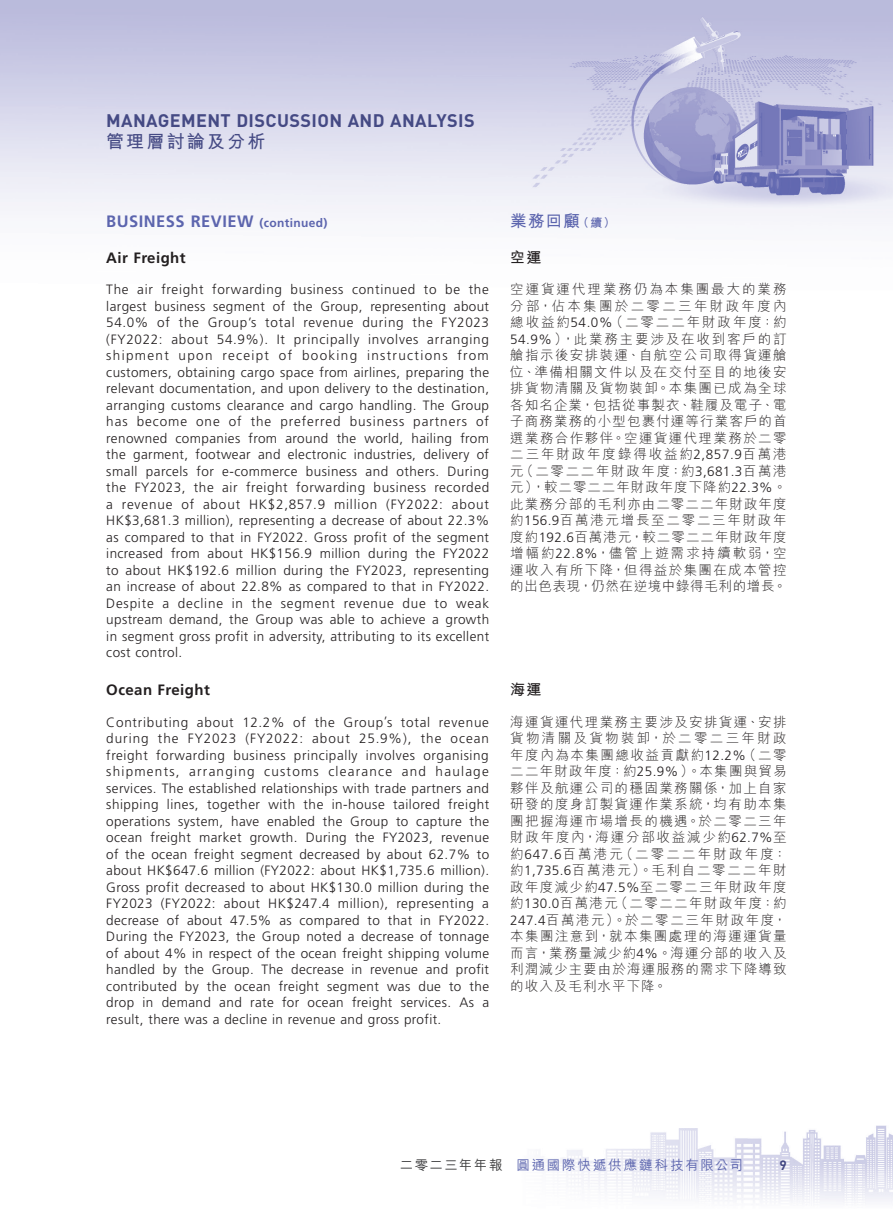
<style>
.page{position:relative;width:893px;height:1212px;background:#fff}
.page>*{position:absolute;margin:0;border:0;box-sizing:border-box;transform-origin:0 0}
.t1{font:700 18px "DIN Pro";letter-spacing:.025em;color:#454a84}
.t2{font:700 18px "M Hei HK";letter-spacing:.125em;color:#454a84}
.t3{font:700 16.5px "Frutiger LT Std";letter-spacing:.03em;color:#5c65ae}
.t4{font:700 16.5px "M Hei HK";color:#5c65ae}
.t5{font:700 15px "Frutiger LT Std";letter-spacing:.03em;color:#231f20}
.t6{font:700 15px "M Hei HK";color:#231f20}
.t7{font:300 13.5px/16.5px "Frutiger LT Std";letter-spacing:.03em;color:#231f20;text-align:justify}
.t8{font:300 13.5px/16.5px "M Hei HK";letter-spacing:.08em;color:#231f20;text-align:justify}
.t9{font:500 13.5px "M Hei HK";letter-spacing:.12em;color:#5c65ae}
.t10{font:700 13.5px "DIN Pro";color:#454a84}
.s1{font-size:12px}
.s2{font-family:"Frutiger LT Std"}
.s3{color:#3e3e3f}
</style>
<div class="page">
<img style="left:0;top:0;width:893px;height:1202px">
<h1 class="t1" style="left:106px;top:108px;width:370px">MANAGEMENT DISCUSSION AND ANALYSIS</h1>
<h1 class="t2" style="left:106px;top:129px;width:161px">管理層討論及分析</h1>
<p class="t3" style="left:106px;top:212px;width:223px">BUSINESS REVIEW <span class="s1">(continued)</span></p>
<p class="t5" style="left:106px;top:249px;width:81px">Air Freight</p>
<p class="t7" style="left:106px;top:282px;width:384px">The air freight forwarding business continued to be the largest business segment of the Group, representing about 54.0% of the Group’s total revenue during the FY2023 (FY2022: about 54.9%). It principally involves arranging shipment upon receipt of booking instructions from customers, obtaining cargo space from airlines, preparing the relevant documentation, and upon delivery to the destination, arranging customs clearance and cargo handling. The Group has become one of the preferred business partners of renowned companies from around the world, hailing from the garment, footwear and electronic industries, delivery of small parcels for e-commerce business and others. During the FY2023, the air freight forwarding business recorded a revenue of about HK$2,857.9 million (FY2022: about HK$3,681.3 million), representing a decrease of about 22.3% as compared to that in FY2022. Gross profit of the segment increased from about HK$156.9 million during the FY2022 to about HK$192.6 million during the FY2023, representing an increase of about 22.8% as compared to that in FY2022.<br>Despite a decline in the segment revenue due to weak upstream demand, the Group was able to achieve a growth in segment gross profit in adversity, attributing to its excellent cost control.</p>
<p class="t5" style="left:106px;top:681px;width:105px">Ocean Freight</p>
<p class="t7" style="left:106px;top:714px;width:384px">Contributing about 12.2% of the Group’s total revenue during the FY2023 (FY2022: about 25.9%), the ocean freight forwarding business principally involves organising shipments, arranging customs clearance and haulage services. The established relationships with trade partners and shipping lines, together with the in-house tailored freight operations system, have enabled the Group to capture the ocean freight market growth. During the FY2023, revenue of the ocean freight segment decreased by about 62.7% to about HK$647.6 million (FY2022: about HK$1,735.6 million).<br>Gross profit decreased to about HK$130.0 million during the FY2023 (FY2022: about HK$247.4 million), representing a decrease of about 47.5% as compared to that in FY2022.<br>During the FY2023, the Group noted a decrease of tonnage of about 4% in respect of the ocean freight shipping volume handled by the Group. The decrease in revenue and profit contributed by the ocean freight segment was due to the drop in demand and rate for ocean freight services. As a result, there was a decline in revenue and gross profit.</p>
<p class="t4" style="left:510px;top:209px;width:107px">業務回顧<span class="s1">（續）</span></p>
<p class="t6" style="left:510px;top:247px;width:33px">空運</p>
<p class="t8" style="left:510px;top:281px;width:278px">空運貨運代理業務仍為本集團最大的業務分部，佔本集團於二零二三年財政年度內總收益約<span class="s2">54.0%</span>（二零二二年財政年度：約<span class="s2">54.9%</span>），此業務主要涉及在收到客戶的訂艙指示後安排裝運、自航空公司取得貨運艙位、準備相關文件以及在交付至目的地後安排貨物清關及貨物裝卸。本集團已成為全球各知名企業，包括從事製衣、鞋履及電子、電子商務業務的小型包裹付運等行業客戶的首選業務合作夥伴。空運貨運代理業務於二零二三年財政年度錄得收益約<span class="s2">2,857.9</span>百萬港元（二零二二年財政年度：約<span class="s2">3,681.3</span>百萬港元），較二零二二年財政年度下降約<span class="s2">22.3%</span>。此業務分部的毛利亦由二零二二年財政年度約<span class="s2">156.9</span>百萬港元增長至二零二三年財政年度約<span class="s2">192.6</span>百萬港元，較二零二二年財政年度增幅約<span class="s2">22.8%</span>，儘管上遊需求持續軟弱，空運收入有所下降，但得益於集團在成本管控的出色表現，仍然在逆境中錄得毛利的增長。</p>
<p class="t6" style="left:510px;top:679px;width:33px">海運</p>
<p class="t8" style="left:510px;top:713px;width:278px">海運貨運代理業務主要涉及安排貨運、安排貨物清關及貨物裝卸，於二零二三年財政年度內為本集團總收益貢獻約<span class="s2">12.2%</span>（二零二二年財政年度：約<span class="s2">25.9%</span>）。本集團與貿易夥伴及航運公司的穩固業務關係，加上自家研發的度身訂製貨運作業系統，均有助本集團把握海運市場增長的機遇。於二零二三年財政年度內，海運分部收益減少約<span class="s2">62.7%</span>至約<span class="s2">647.6</span>百萬港元（二零二二年財政年度：約<span class="s2">1,735.6</span>百萬港元）。毛利自二零二二年財政年度減少約<span class="s2">47.5%</span>至二零二三年財政年度約<span class="s2">130.0</span>百萬港元（二零二二年財政年度：約<span class="s2">247.4</span>百萬港元）。於二零二三年財政年度，本集團注意到，就本集團處理的海運運貨量而言，業務量減少約<span class="s2">4%</span>。海運分部的收入及利潤減少主要由於海運服務的需求下降導致的收入及毛利水平下降。</p>
<p class="t9" style="left:400px;top:1155px;width:345px"><span class="s3">二零二三年年報</span> 圓通國際快遞供應鏈科技有限公司</p>
<p class="t10" style="left:779px;top:1156px;width:9px">9</p>
</div>
